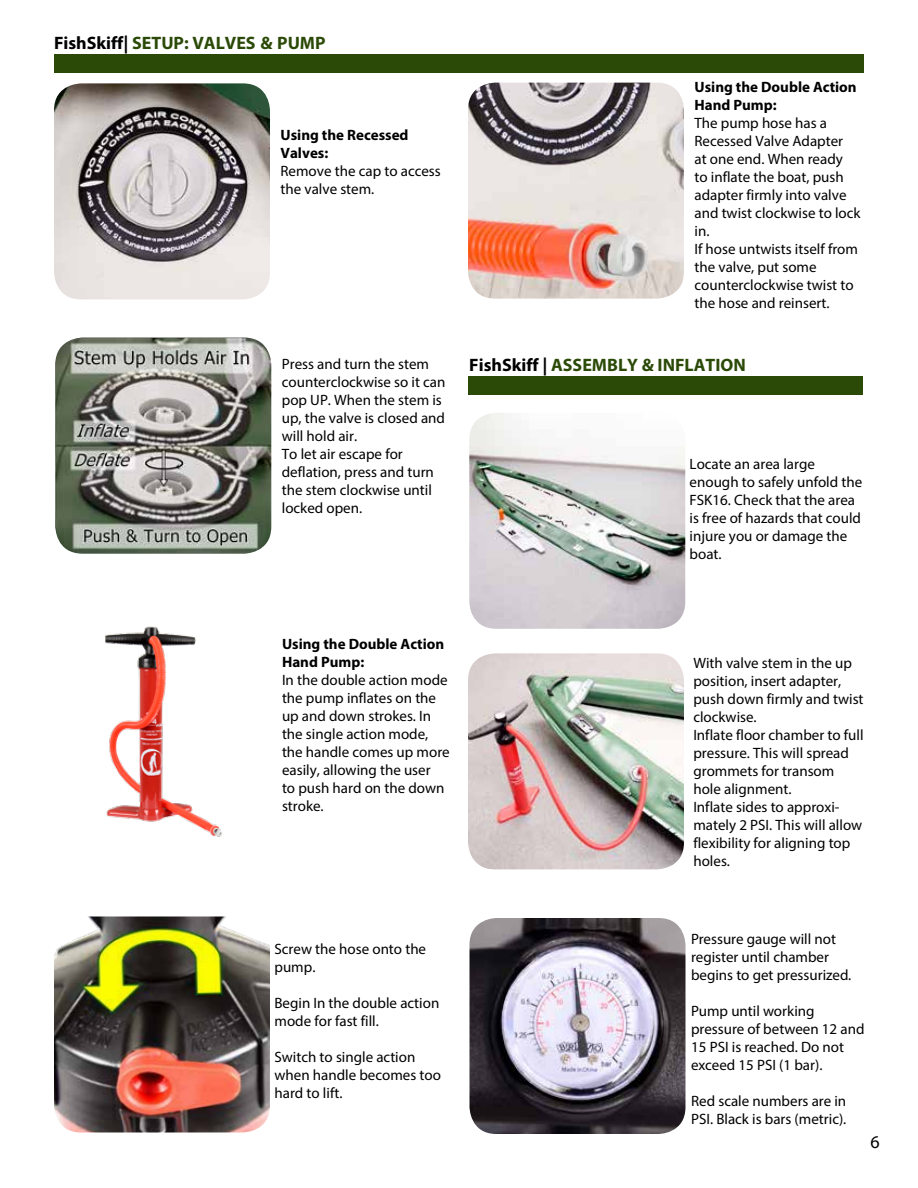
<style>
.page{position:relative;width:918px;height:1188px;background:#fff}
.page>*{position:absolute;margin:0;border:0;box-sizing:border-box;transform-origin:0 0}
.t1{font:700 18px "Myriad Pro";color:#2b4a08}
.t2{font:18px "Myriad Pro";color:#000}
.t3{font:15px/18px "Myriad Pro";color:#000}
.t4{font:700 15px/18px "Myriad Pro";color:#000}
.s1{color:#000}
</style>
<div class="page">
<div style="left:54px;top:54px;width:810px;height:18px;background:#2b4a08"></div>
<img style="left:54px;top:83px;width:216px;height:216px">
<img style="left:55px;top:338px;width:216px;height:216px">
<img style="left:105px;top:626px;width:117px;height:211px">
<img style="left:54px;top:916px;width:216px;height:216px">
<img style="left:468px;top:83px;width:216px;height:216px">
<img style="left:469px;top:413px;width:216px;height:216px">
<div style="left:468px;top:376px;width:394px;height:19px;background:#2b4a08"></div>
<img style="left:468px;top:653px;width:216px;height:216px">
<img style="left:470px;top:918px;width:216px;height:216px">
<p class="t1" style="left:54px;top:31px;width:273px"><span class="s1">FishSkiff|</span> SETUP: VALVES &amp; PUMP</p>
<p class="t4" style="left:280px;top:125px;width:130px">Using the Recessed<br>Valves:</p>
<p class="t3" style="left:280px;top:161px;width:162px">Remove the cap to access the valve stem.</p>
<p class="t3" style="left:282px;top:355px;width:165px">Press and turn the stem counterclockwise so it can pop UP. When the stem is up, the valve is closed and will hold air.<br>To let air escape for deflation, press and turn the stem clockwise until locked open.</p>
<p class="t4" style="left:694px;top:78px;width:164px">Using the Double Action<br>Hand Pump:</p>
<p class="t3" style="left:694px;top:114px;width:168px">The pump hose has a<br>Recessed Valve Adapter<br>at one end. When ready<br>to inflate the boat, push adapter firmly into valve and twist clockwise to lock in.<br>If hose untwists itself from the valve, put some counterclockwise twist to the hose and reinsert.</p>
<p class="t1" style="left:469px;top:353px;width:278px"><span class="s1">FishSkiff |</span> ASSEMBLY &amp; INFLATION</p>
<p class="t3" style="left:690px;top:455px;width:174px">Locate an area large enough to safely unfold the<br>FSK16. Check that the area is free of hazards that could injure you or damage the boat.</p>
<p class="t4" style="left:282px;top:634px;width:164px">Using the Double Action<br>Hand Pump:</p>
<p class="t3" style="left:282px;top:670px;width:169px">In the double action mode the pump inflates on the up and down strokes. In the single action mode, the handle comes up more easily, allowing the user<br>to push hard on the down stroke.</p>
<p class="t3" style="left:274px;top:939px;width:153px">Screw the hose onto the pump.</p>
<p class="t3" style="left:274px;top:993px;width:166px">Begin In the double action mode for fast fill.</p>
<p class="t3" style="left:274px;top:1047px;width:168px">Switch to single action when handle becomes too hard to lift.</p>
<p class="t3" style="left:693px;top:654px;width:172px">With valve stem in the up position, insert adapter, push down firmly and twist clockwise.<br>Inflate floor chamber to full pressure. This will spread grommets for transom hole alignment.<br>Inflate sides to approxi&shy;mately 2 PSI. This will allow flexibility for aligning top holes.</p>
<p class="t3" style="left:691px;top:930px;width:162px">Pressure gauge will not register until chamber begins to get pressurized.</p>
<p class="t3" style="left:691px;top:1002px;width:175px">Pump until working pressure of between 12 and<br>15 PSI is reached. Do not exceed 15 PSI (1 bar).</p>
<p class="t3" style="left:691px;top:1092px;width:157px">Red scale numbers are in<br>PSI. Black is bars (metric).</p>
<p class="t2" style="left:870px;top:1130px;width:11px">6</p>
</div>
